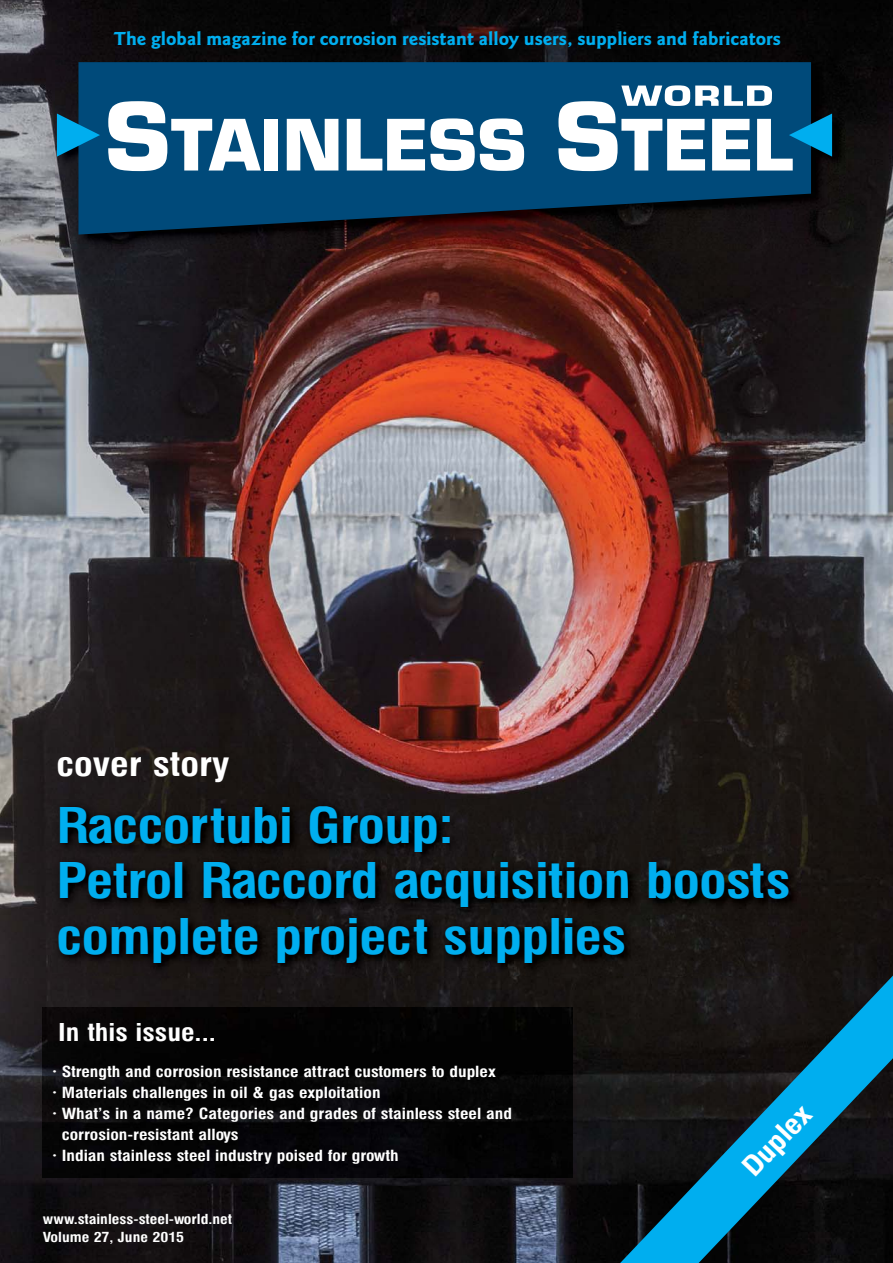
<style>
.page{position:relative;width:893px;height:1263px;background:#fff}
.page>*{position:absolute;margin:0;border:0;box-sizing:border-box;transform-origin:0 0}
.t1{font:700 48px/55.5px "Milford";letter-spacing:-.01em;color:#00aeef}
.t2{font:700 33px "Milford";color:#fff}
.t3{font:700 27px "Milford";color:#fff}
.t4{font:700 24px "Milford";color:#fff}
.t5{font:700 19.5px "Goudy Sans";color:#00aeef}
.t6{font:700 15px/21px "Milford";color:#fff}
.t7{font:700 13.5px/18px "Milford";color:#fff}
</style>
<div class="page">
<img style="left:0;top:0;width:893px;height:1263px">
<img style="left:55px;top:60px;width:791px;height:188px">
<svg style="left:78px;top:62px;width:733px;height:173px;background:#043d64"></svg>
<svg style="left:108px;top:101px;width:153px;height:70px"></svg>
<div style="left:264px;top:119px;width:14px;height:52px;background:#fff"></div>
<svg style="left:287px;top:119px;width:51px;height:52px"></svg>
<svg style="left:347px;top:118px;width:177px;height:53px"></svg>
<svg style="left:57px;top:114px;width:43px;height:43px;background:#0174a7"></svg>
<svg style="left:558px;top:85px;width:274px;height:86px"></svg>
<img style="left:43px;top:1008px;width:530px;height:170px">
<img style="left:53px;top:800px;width:747px;height:176px">
<svg style="left:604px;top:961px;width:289px;height:302px;background:#0f3342"></svg>
<h3 class="t5" style="left:114px;top:31px;width:668px">The global magazine for corrosion resistant alloy users, suppliers and fabricators</h3>
<h2 class="t2" style="left:57px;top:750px;width:174px">cover story</h2>
<h1 class="t1" style="left:57px;top:801px;width:735px">Raccortubi Group:<br>Petrol Raccord acquisition boosts complete project supplies</h1>
<h3 class="t4" style="left:58px;top:1022px;width:159px">In this issue...</h3>
<p class="t6" style="left:52px;top:1062px;width:445px">• Strength and corrosion resistance attract customers to duplex</p>
<p class="t6" style="left:52px;top:1083px;width:330px">• Materials challenges in oil &amp; gas exploitation</p>
<p class="t6" style="left:62px;top:1104px;width:452px;text-indent:-9px">• What’s in a name? Categories and grades of stainless steel and corrosion-resistant alloys</p>
<p class="t6" style="left:52px;top:1146px;width:348px">• Indian stainless steel industry poised for growth</p>
<p class="t7" style="left:43px;top:1211px;width:191px">www.stainless-steel-world.net<br>Volume 27, June 2015</p>
<h3 class="t3" style="left:739px;top:1163px;width:88px;rotate:-46deg">Duplex</h3>
</div>
